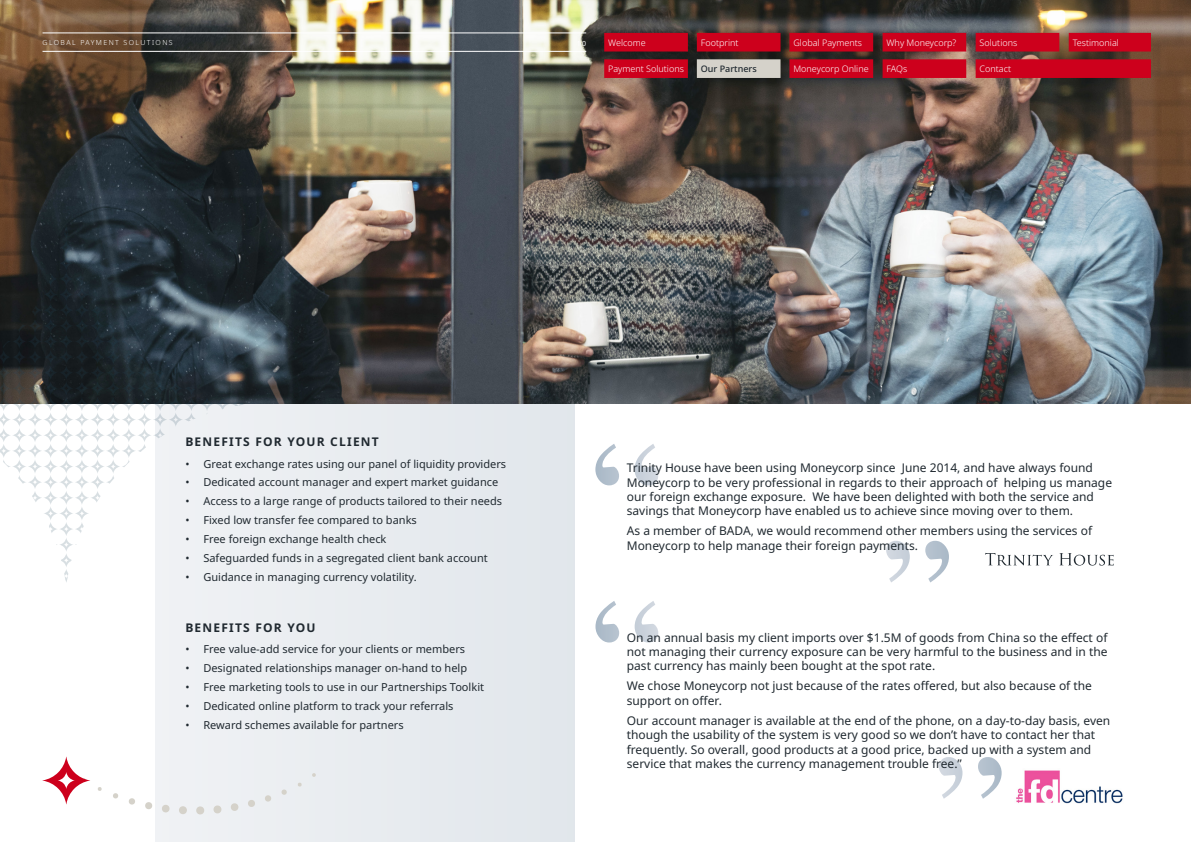
<style>
.page{position:relative;width:1191px;height:842px;background:#fff}
.page>*{position:absolute;margin:0;border:0;box-sizing:border-box;transform-origin:0 0}
.t1{font:12px/14.4px "Noto Sans";color:#202930}
.t2{font:700 12px "Noto Sans";letter-spacing:.1em;color:#202930}
.t3{font:11px "Noto Sans";color:#202930}
.t4{font:300 9px "Noto Sans";color:#fff}
.t5{font:500 9px "Noto Sans";color:#202930}
.t6{font:300 7px "Noto Sans";letter-spacing:.2em;color:#fff}
.t7{font:7px "Noto Sans";color:#fff}
</style>
<div class="page">
<svg style="left:595px;top:444px;width:63px;height:41px"></svg>
<svg style="left:595px;top:601px;width:63px;height:41px"></svg>
<svg style="left:886px;top:541px;width:63px;height:41px"></svg>
<svg style="left:939px;top:757px;width:62px;height:42px"></svg>
<div style="left:155px;top:218px;width:419px;height:624px;background:#e8ecf0"></div>
<img style="left:0;top:0;width:1191px;height:404px">
<svg style="left:312px;top:773px;width:4px;height:4px"></svg>
<svg style="left:298px;top:783px;width:4px;height:4px"></svg>
<svg style="left:281px;top:789px;width:6px;height:6px"></svg>
<svg style="left:265px;top:795px;width:6px;height:7px"></svg>
<svg style="left:248px;top:800px;width:7px;height:7px"></svg>
<svg style="left:231px;top:803px;width:8px;height:8px"></svg>
<svg style="left:213px;top:805px;width:9px;height:9px"></svg>
<svg style="left:196px;top:806px;width:8px;height:9px"></svg>
<svg style="left:179px;top:806px;width:8px;height:8px"></svg>
<svg style="left:162px;top:805px;width:8px;height:8px"></svg>
<svg style="left:145px;top:802px;width:8px;height:8px"></svg>
<svg style="left:128px;top:798px;width:7px;height:7px"></svg>
<svg style="left:113px;top:793px;width:5px;height:6px"></svg>
<svg style="left:98px;top:787px;width:4px;height:4px"></svg>
<svg style="left:985px;top:553px;width:129px;height:12px"></svg>
<img style="left:1016px;top:770px;width:107px;height:34px">
<svg style="left:42px;top:756px;width:48px;height:48px"></svg>
<svg style="left:0;top:225px;width:245px;height:357px"></svg>
<div style="left:604px;top:33px;width:84px;height:19px;background:#cd001c"></div>
<div style="left:604px;top:59px;width:84px;height:19px;background:#cd001c"></div>
<div style="left:697px;top:33px;width:83px;height:19px;background:#cd001c"></div>
<div style="left:789px;top:33px;width:84px;height:19px;background:#cd001c"></div>
<div style="left:882px;top:33px;width:84px;height:19px;background:#cd001c"></div>
<div style="left:789px;top:59px;width:84px;height:19px;background:#cd001c"></div>
<div style="left:975px;top:33px;width:84px;height:19px;background:#cd001c"></div>
<div style="left:882px;top:59px;width:84px;height:19px;background:#cd001c"></div>
<div style="left:1068px;top:33px;width:83px;height:19px;background:#cd001c"></div>
<div style="left:975px;top:59px;width:176px;height:19px;background:#cd001c"></div>
<hr style="left:43px;top:51px;width:543px;height:1px;background:#fff">
<hr style="left:43px;top:33px;width:543px;height:1px;background:#fff">
<div style="left:697px;top:59px;width:83px;height:19px;background:#d5d2ca"></div>
<p class="t6" style="left:43px;top:37px;width:132px">GLOBAL PAYMENT SOLUTIONS</p>
<p class="t7" style="left:577px;top:38px;width:11px">10</p>
<p class="t4" style="left:608px;top:36px;width:39px">Welcome</p>
<p class="t4" style="left:608px;top:63px;width:77px">Payment Solutions</p>
<p class="t4" style="left:701px;top:36px;width:39px">Footprint</p>
<p class="t4" style="left:793px;top:36px;width:70px">Global Payments</p>
<p class="t4" style="left:886px;top:36px;width:71px">Why Moneycorp?</p>
<p class="t4" style="left:793px;top:63px;width:77px">Moneycorp Online</p>
<p class="t5" style="left:701px;top:63px;width:57px">Our Partners</p>
<p class="t4" style="left:886px;top:63px;width:22px">FAQs</p>
<p class="t4" style="left:979px;top:36px;width:39px">Solutions</p>
<p class="t4" style="left:979px;top:63px;width:33px">Contact</p>
<p class="t4" style="left:1072px;top:36px;width:48px">Testimonial</p>
<p class="t2" style="left:185px;top:433px;width:195px">BENEFITS FOR YOUR CLIENT</p>
<p class="t3" style="left:185px;top:456px;width:322px">• Great exchange rates using our panel of liquidity providers</p>
<p class="t3" style="left:185px;top:475px;width:314px">• Dedicated account manager and expert market guidance</p>
<p class="t3" style="left:185px;top:494px;width:318px">• Access to a large range of products tailored to their needs</p>
<p class="t3" style="left:185px;top:512px;width:233px">• Fixed low transfer fee compared to banks</p>
<p class="t3" style="left:185px;top:531px;width:203px">• Free foreign exchange health check</p>
<p class="t3" style="left:185px;top:550px;width:304px">• Safeguarded funds in a segregated client bank account</p>
<p class="t3" style="left:185px;top:569px;width:233px">• Guidance in managing currency volatility.</p>
<p class="t2" style="left:185px;top:619px;width:132px">BENEFITS FOR YOU</p>
<p class="t3" style="left:185px;top:641px;width:281px">• Free value-add service for your clients or members</p>
<p class="t3" style="left:185px;top:660px;width:283px">• Designated relationships manager on-hand to help</p>
<p class="t3" style="left:185px;top:679px;width:300px">• Free marketing tools to use in our Partnerships Toolkit</p>
<p class="t3" style="left:185px;top:698px;width:270px">• Dedicated online platform to track your referrals</p>
<p class="t3" style="left:185px;top:717px;width:220px">• Reward schemes available for partners</p>
<p class="t1" style="left:627px;top:461px;width:487px">Trinity House have been using Moneycorp since June 2014, and have always found Moneycorp to be very professional in regards to their approach of helping us manage our foreign exchange exposure. We have been delighted with both the service and savings that Moneycorp have enabled us to achieve since moving over to them.</p>
<p class="t1" style="left:627px;top:524px;width:467px">As a member of BADA, we would recommend other members using the services of<br>Moneycorp to help manage their foreign payments.</p>
<p class="t1" style="left:627px;top:630px;width:482px;text-align:justify">On an annual basis my client imports over $1.5M of goods from China so the effect of not managing their currency exposure can be very harmful to the business and in the past currency has mainly been bought at the spot rate.</p>
<p class="t1" style="left:627px;top:679px;width:467px">We chose Moneycorp not just because of the rates offered, but also because of the support on offer.</p>
<p class="t1" style="left:627px;top:714px;width:485px">Our account manager is available at the end of the phone, on a day-to-day basis, even though the usability of the system is very good so we don’t have to contact her that frequently. So overall, good products at a good price, backed up with a system and service that makes the currency management trouble free.”</p>
</div>
